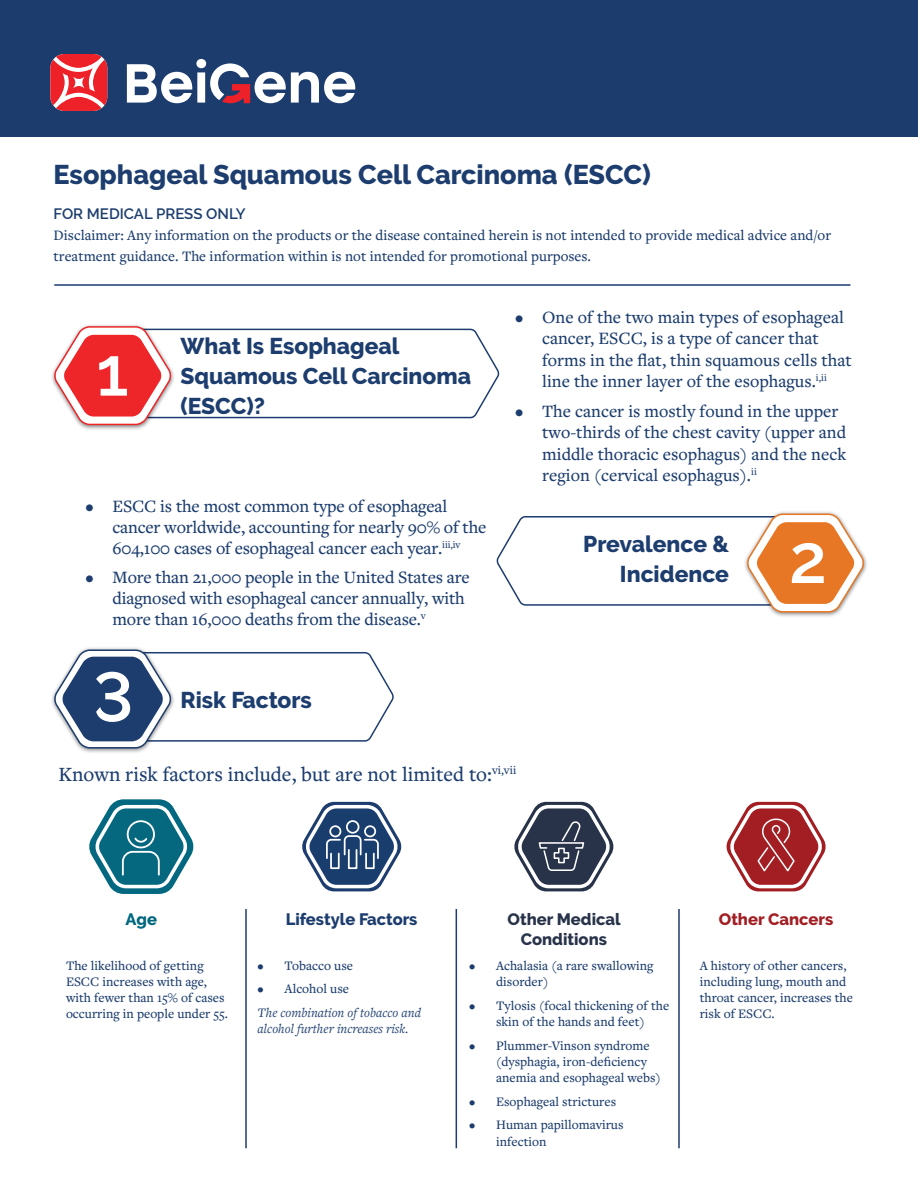
<style>
.page{position:relative;width:918px;height:1188px;background:#fff}
.page>*{position:absolute;margin:0;border:0;box-sizing:border-box;transform-origin:0 0}
.t1{font:600 69px "Raleway";color:#fff}
.t2{font:800 27px "Raleway";color:#1c3d6e}
.t3{font:800 22.8px/30px "Raleway";color:#1c3d6e}
.t4{font:500 21px "Freight Text Pro";color:#1c3d6e}
.t5{font:500 18px/21.6px "Freight Text Pro";color:#1c3d6e}
.t6{font:800 16.5px/19.8px "Raleway";color:#28334a;text-align:center}
.t7{font:800 16.5px "Raleway";color:#1c3d6e}
.t8{font:800 16.5px "Raleway";color:#a21e23}
.t9{font:800 16.5px "Raleway";color:#01687f}
.t10{font:500 15px/21px "Freight Text Pro";color:#1c3d6e}
.t11{font:600 15px "Raleway";color:#1c3d6e}
.t12{font:500 13.5px/16.2px "Freight Text Pro";color:#1c3d6e}
.t13{font:italic 13.5px/16.2px "Freight Text Pro";color:#1c3d6e}
</style>
<div class="page">
<div style="left:0;top:0;width:918px;height:137px;background:#1c3c6e"></div>
<svg style="left:50px;top:54px;width:57px;height:57px;background:#e6555c"></svg>
<svg style="left:127px;top:59px;width:229px;height:44px"></svg>
<div style="left:50px;top:323px;width:125px;height:108px;background:#000;opacity:.47"></div>
<svg style="left:52px;top:325px;width:448px;height:101px"></svg>
<div style="left:50px;top:647px;width:125px;height:107px;background:#000;opacity:.47"></div>
<svg style="left:52px;top:649px;width:342px;height:100px"></svg>
<div style="left:743px;top:511px;width:125px;height:107px;background:#000;opacity:.47"></div>
<svg style="left:496px;top:513px;width:370px;height:100px"></svg>
<svg style="left:89px;top:799px;width:105px;height:95px"></svg>
<svg style="left:302px;top:801px;width:100px;height:91px"></svg>
<svg style="left:514px;top:801px;width:100px;height:91px"></svg>
<svg style="left:726px;top:801px;width:100px;height:91px"></svg>
<hr style="left:245px;top:909px;width:2px;height:239px;background:#1c3d6e">
<hr style="left:456px;top:909px;width:1px;height:239px;background:#1c3d6e">
<hr style="left:678px;top:909px;width:2px;height:239px;background:#1c3d6e">
<hr style="left:54px;top:284px;width:797px;height:2px;background:#1b3d6d">
<h2 class="t2" style="left:54px;top:159px;width:599px">Esophageal Squamous Cell Carcinoma (ESCC)</h2>
<p class="t11" style="left:54px;top:205px;width:194px">FOR MEDICAL PRESS ONLY</p>
<p class="t10" style="left:54px;top:224px;width:779px">Disclaimer: Any information on the products or the disease contained herein is not intended to provide medical advice and/or treatment guidance. The information within is not intended for promotional purposes.</p>
<h1 class="t1" style="left:96px;top:332px;width:34px">1</h1>
<p class="t3" style="left:181px;top:331px;width:292px">What Is Esophageal<br>Squamous Cell Carcinoma (ESCC)?</p>
<p class="t5" style="left:113px;top:495px;width:375px;line-height:21.1px;text-indent:-27px">• ESCC is the most common type of esophageal cancer worldwide, accounting for nearly 90% of the<br>604,100 cases of esophageal cancer each year.<sup>iii,iv</sup></p>
<p class="t5" style="left:112px;top:566px;width:359px;line-height:21.1px;text-indent:-27px">• More than 21,000 people in the United States are diagnosed with esophageal cancer annually, with more than 16,000 deaths from the disease.<sup>v</sup></p>
<h1 class="t1" style="left:93px;top:657px;width:42px">3</h1>
<p class="t3" style="left:181px;top:685px;width:133px">Risk Factors</p>
<p class="t5" style="left:542px;top:305px;width:311px;text-indent:-27px">• One of the two main types of esophageal cancer, ESCC, is a type of cancer that forms in the flat, thin squamous cells that line the inner layer of the esophagus.<sup>i,ii</sup></p>
<p class="t5" style="left:542px;top:399px;width:306px;text-indent:-27px">• The cancer is mostly found in the upper two-thirds of the chest cavity (upper and middle thoracic esophagus) and the neck region (cervical esophagus).<sup>ii</sup></p>
<p class="t3" style="left:583px;top:529px;width:147px;text-align:right">Prevalence &amp;<br>Incidence</p>
<h1 class="t1" style="left:789px;top:519px;width:39px">2</h1>
<p class="t4" style="left:59px;top:761px;width:459px">Known risk factors include, but are not limited to:<sup>vi,vii</sup></p>
<p class="t9" style="left:126px;top:910px;width:33px">Age</p>
<p class="t7" style="left:286px;top:910px;width:133px">Lifestyle Factors</p>
<p class="t6" style="left:508px;top:910px;width:115px">Other Medical<br>Conditions</p>
<p class="t8" style="left:719px;top:910px;width:116px">Other Cancers</p>
<p class="t12" style="left:66px;top:957px;width:163px">The likelihood of getting<br>ESCC increases with age, with fewer than 15% of cases occurring in people under 55.</p>
<p class="t12" style="left:700px;top:957px;width:155px">A history of other cancers, including lung, mouth and throat cancer, increases the risk of ESCC.</p>
<p class="t12" style="left:258px;top:957px;width:97px">• Tobacco use</p>
<p class="t12" style="left:258px;top:981px;width:93px">• Alcohol use</p>
<p class="t13" style="left:258px;top:1004px;width:165px">The combination of tobacco and alcohol further increases risk.</p>
<p class="t12" style="left:496px;top:957px;width:159px;text-indent:-27px">• Achalasia (a rare swallowing disorder)</p>
<p class="t12" style="left:469px;top:997px;width:202px;text-align:center">• Tylosis (focal thickening of the skin of the hands and feet)</p>
<p class="t12" style="left:496px;top:1037px;width:166px;text-indent:-27px">• Plummer-Vinson syndrome (dysphagia, iron-deficiency anemia and esophageal webs)</p>
<p class="t12" style="left:469px;top:1093px;width:149px">• Esophageal strictures</p>
<p class="t12" style="left:496px;top:1116px;width:129px;text-indent:-27px">• Human papillomavirus infection</p>
</div>
